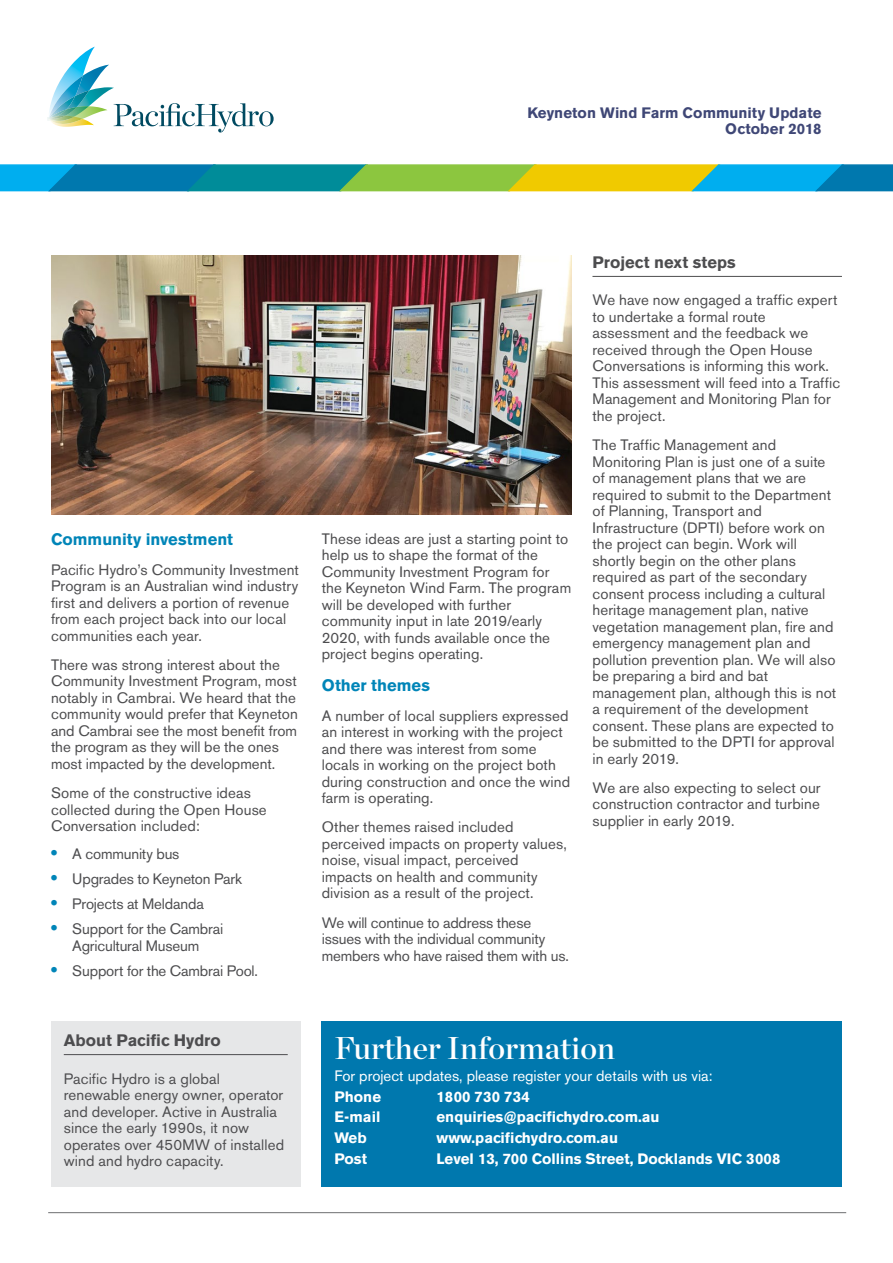
<style>
.page{position:relative;width:893px;height:1263px;background:#fff}
.page>*{position:absolute;margin:0;border:0;box-sizing:border-box;transform-origin:0 0}
.t1{font:31.5px "Chronicle Display Semi";color:#fff}
.Underline_heads{font:700 16.5px "Akzidenz Grotesk BE";color:#4d4d4f}
.Body{font:700 16.5px "Akzidenz Grotesk BE";color:#0085b8}
.Body-2{font:15px/16.5px "Akzidenz Grotesk BE";letter-spacing:.005em;color:#4d4d4f}
.t2{font:700 15px "Akzidenz Grotesk BE";color:#fff}
.t3{font:15px "Akzidenz Grotesk BE";color:#fff}
.Body-3{font:700 15px/16.5px "Akzidenz Grotesk BE";letter-spacing:.005em;color:#3f4776;text-align:right}
.Body-4{font:15px "Akzidenz Grotesk BE";letter-spacing:-.015em;color:#4d4d4f}
.s1{font-weight:700;font-size:18px;color:#0085b8}
</style>
<div class="page">
<div style="left:322px;top:1020px;width:520px;height:166px;background:#0078ae"></div>
<div style="left:51px;top:1020px;width:249px;height:166px;background:#e6e7e8"></div>
<hr style="left:64px;top:1054px;width:224px;height:1px;background:#4d4d4f">
<hr style="left:592px;top:276px;width:250px;height:1px;background:#4d4d4f">
<img style="left:51px;top:255px;width:520px;height:259px">
<hr style="left:48px;top:1212px;width:798px;height:1px;background:#6d6e71">
<svg style="left:47px;top:47px;width:227px;height:86px"></svg>
<svg style="left:0;top:164px;width:893px;height:28px;background:#52a983"></svg>
<p class="Body-3" style="left:527px;top:104px;width:296px">Keyneton Wind Farm Community Update<br>October 2018</p>
<p class="Body" style="left:51px;top:530px;width:184px">Community investment</p>
<p class="Body-2" style="left:51px;top:561px;width:249px">Pacific Hydro’s Community Investment Program is an Australian wind industry first and delivers a portion of revenue from each project back into our local communities each year.</p>
<p class="Body-2" style="left:51px;top:656px;width:248px">There was strong interest about the Community Investment Program, most notably in Cambrai. We heard that the community would prefer that Keyneton and Cambrai see the most benefit from the program as they will be the ones most impacted by the development.</p>
<p class="Body-2" style="left:51px;top:785px;width:217px">Some of the constructive ideas collected during the Open House<br>Conversation included:</p>
<p class="Body-2" style="left:51px;top:846px;width:130px"><span class="s1">•</span> A community bus</p>
<p class="Body-4" style="left:51px;top:870px;width:192px"><span class="s1">•</span> Upgrades to Keyneton Park</p>
<p class="Body-2" style="left:51px;top:896px;width:154px"><span class="s1">•</span> Projects at Meldanda</p>
<p class="Body-2" style="left:51px;top:921px;width:174px;text-align:center"><span class="s1">•</span> Support for the Cambrai<br>Agricultural Museum</p>
<p class="Body-2" style="left:51px;top:962px;width:209px"><span class="s1">•</span> Support for the Cambrai Pool.</p>
<p class="Underline_heads" style="left:64px;top:1030px;width:159px">About Pacific Hydro</p>
<p class="Body-2" style="left:64px;top:1070px;width:222px">Pacific Hydro is a global renewable energy owner, operator and developer. Active in Australia since the early 1990s, it now operates over 450MW of installed wind and hydro capacity.</p>
<p class="Body-2" style="left:322px;top:530px;width:251px">These ideas are just a starting point to help us to shape the format of the Community Investment Program for the Keyneton Wind Farm. The program will be developed with further community input in late 2019/early 2020, with funds available once the project begins operating.</p>
<p class="Body" style="left:322px;top:676px;width:110px">Other themes</p>
<p class="Body-2" style="left:322px;top:707px;width:250px">A number of local suppliers expressed an interest in working with the project and there was interest from some locals in working on the project both during construction and once the wind farm is operating.</p>
<p class="Body-2" style="left:322px;top:819px;width:247px">Other themes raised included perceived impacts on property values, noise, visual impact, perceived impacts on health and community division as a result of the project.</p>
<p class="Body-2" style="left:322px;top:914px;width:249px">We will continue to address these issues with the individual community members who have raised them with us.</p>
<p class="Underline_heads" style="left:592px;top:252px;width:145px">Project next steps</p>
<p class="Body-2" style="left:592px;top:292px;width:249px">We have now engaged a traffic expert to undertake a formal route assessment and the feedback we received through the Open House<br>Conversations is informing this work.<br>This assessment will feed into a Traffic<br>Management and Monitoring Plan for the project.</p>
<p class="Body-2" style="left:592px;top:437px;width:245px">The Traffic Management and<br>Monitoring Plan is just one of a suite of management plans that we are required to submit to the Department of Planning, Transport and<br>Infrastructure (DPTI) before work on the project can begin. Work will shortly begin on the other plans required as part of the secondary consent process including a cultural heritage management plan, native vegetation management plan, fire and emergency management plan and pollution prevention plan. We will also be preparing a bird and bat management plan, although this is not a requirement of the development consent. These plans are expected to be submitted to the DPTI for approval in early 2019.</p>
<p class="Body-2" style="left:592px;top:779px;width:230px;text-align:justify">We are also expecting to select our construction contractor and turbine supplier in early 2019.</p>
<p class="t1" style="left:334px;top:1023px;width:282px">Further Information</p>
<p class="t3" style="left:334px;top:1067px;width:380px">For project updates, please register your details with us via:</p>
<p class="t2" style="left:334px;top:1088px;width:48px">Phone</p>
<p class="t2" style="left:436px;top:1088px;width:95px">1800 730 734</p>
<p class="t2" style="left:334px;top:1108px;width:47px">E-mail</p>
<p class="t2" style="left:436px;top:1108px;width:225px">enquiries@pacifichydro.com.au</p>
<p class="t2" style="left:334px;top:1129px;width:34px">Web</p>
<p class="t2" style="left:436px;top:1129px;width:183px">www.pacifichydro.com.au</p>
<p class="t2" style="left:334px;top:1150px;width:34px">Post</p>
<p class="t2" style="left:436px;top:1150px;width:346px">Level 13, 700 Collins Street, Docklands VIC 3008</p>
</div>
